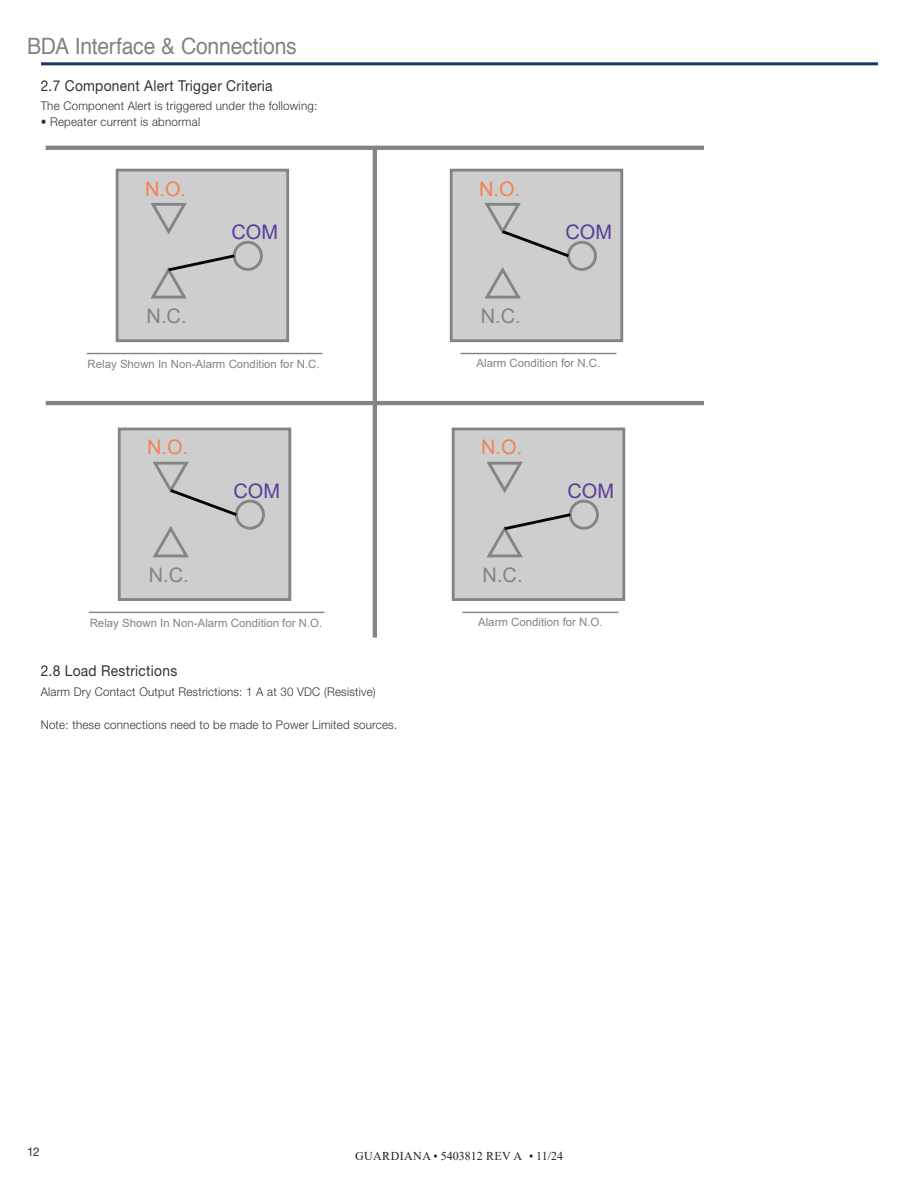
<style>
.page{position:relative;width:918px;height:1188px;background:#fff}
.page>*{position:absolute;margin:0;border:0;box-sizing:border-box;transform-origin:0 0}
.page_header{font:22.5px "Helvetica";letter-spacing:-.01em;color:#808285;scale:.94 1}
.t1{font:19.95px "Arial";color:#f48256}
.t2{font:19.95px "Arial";color:#848484}
.t3{font:19.95px "Arial";color:#5e3b97}
.sub-chapter{font:15px "Helvetica Neue LT Std";letter-spacing:.02em;color:#333233;scale:.92 1}
.Body_Text_-_Left{font:300 12px "Helvetica Neue LT Std";letter-spacing:.02em;color:#333233;scale:.96 1}
.t4{font:12px "Times New Roman";letter-spacing:.035em;color:#231f20}
.t5{font:12px "Helvetica Neue LT Std";color:#333233}
.t6{font:11.4px "Arial";color:#848484}
</style>
<div class="page">
<hr style="left:41px;top:62px;width:837px;height:3px;background:#183668">
<div style="left:451px;top:170px;width:171px;height:171px;background:#cdcece"></div>
<div style="left:450px;top:169px;width:173px;height:173px;border:3px solid #848484"></div>
<div style="left:567px;top:241px;width:30px;height:30px;border:3px solid #848484;border-radius:50%"></div>
<svg style="left:484px;top:203px;width:88px;height:96px"></svg>
<hr style="left:460px;top:353px;width:156px;height:1px;background:#848484">
<div style="left:119px;top:429px;width:171px;height:171px;background:#cdcece"></div>
<div style="left:118px;top:428px;width:173px;height:173px;border:3px solid #848484"></div>
<div style="left:235px;top:500px;width:30px;height:30px;border:3px solid #848484;border-radius:50%"></div>
<svg style="left:153px;top:461px;width:87px;height:97px"></svg>
<hr style="left:89px;top:612px;width:236px;height:1px;background:#848484">
<div style="left:453px;top:429px;width:171px;height:171px;background:#cdcece"></div>
<div style="left:452px;top:428px;width:173px;height:173px;border:3px solid #848484"></div>
<svg style="left:487px;top:461px;width:36px;height:32px"></svg>
<div style="left:569px;top:500px;width:30px;height:30px;border:3px solid #848484;border-radius:50%"></div>
<svg style="left:486px;top:511px;width:88px;height:47px"></svg>
<hr style="left:462px;top:612px;width:156px;height:1px;background:#848484">
<div style="left:117px;top:170px;width:171px;height:171px;background:#cdcece"></div>
<div style="left:116px;top:169px;width:173px;height:173px;border:3px solid #848484"></div>
<svg style="left:150px;top:203px;width:37px;height:31px"></svg>
<div style="left:233px;top:241px;width:30px;height:30px;border:3px solid #848484;border-radius:50%"></div>
<svg style="left:150px;top:252px;width:88px;height:47px"></svg>
<hr style="left:87px;top:353px;width:235px;height:1px;background:#848484">
<hr style="left:46px;top:146px;width:658px;height:4px;background:#848484">
<hr style="left:46px;top:401px;width:658px;height:4px;background:#848484">
<hr style="left:373px;top:148px;width:4px;height:490px;background:#848484">
<p class="page_header" style="left:27px;top:28px;width:289px">BDA Interface &amp; Connections</p>
<p class="sub-chapter" style="left:41px;top:76px;width:254px">2.7 Component Alert Trigger Criteria</p>
<p class="Body_Text_-_Left" style="left:41px;top:98px;width:290px">The Component Alert is triggered under the following:</p>
<p class="Body_Text_-_Left" style="left:41px;top:115px;width:168px">• Repeater current is abnormal</p>
<p class="t1" style="left:145px;top:175px;width:43px">N.O.</p>
<p class="t1" style="left:479px;top:175px;width:43px">N.O.</p>
<p class="t3" style="left:231px;top:218px;width:48px">COM</p>
<p class="t3" style="left:565px;top:218px;width:48px">COM</p>
<p class="t2" style="left:147px;top:302px;width:42px">N.C.</p>
<p class="t2" style="left:481px;top:302px;width:42px">N.C.</p>
<p class="t6" style="left:88px;top:356px;width:233px">Relay Shown In Non-Alarm Condition for N.C.</p>
<p class="t6" style="left:477px;top:355px;width:125px">Alarm Condition for N.C.</p>
<p class="t1" style="left:147px;top:434px;width:43px">N.O.</p>
<p class="t1" style="left:481px;top:434px;width:43px">N.O.</p>
<p class="t3" style="left:234px;top:477px;width:48px">COM</p>
<p class="t3" style="left:567px;top:477px;width:48px">COM</p>
<p class="t2" style="left:149px;top:561px;width:42px">N.C.</p>
<p class="t2" style="left:483px;top:561px;width:42px">N.C.</p>
<p class="t6" style="left:90px;top:615px;width:234px">Relay Shown In Non-Alarm Condition for N.O.</p>
<p class="t6" style="left:478px;top:614px;width:126px">Alarm Condition for N.O.</p>
<p class="sub-chapter" style="left:41px;top:662px;width:150px">2.8 Load Restrictions</p>
<p class="Body_Text_-_Left" style="left:41px;top:684px;width:350px">Alarm Dry Contact Output Restrictions: 1 A at 30 VDC (Resistive)</p>
<p class="Body_Text_-_Left" style="left:41px;top:717px;width:373px">Note: these connections need to be made to Power Limited sources.</p>
<p class="t5" style="left:27px;top:1145px;width:14px">12</p>
<p class="t4" style="left:355px;top:1147px;width:210px">GUARDIANA • 5403812 REV A • 11/24</p>
</div>
